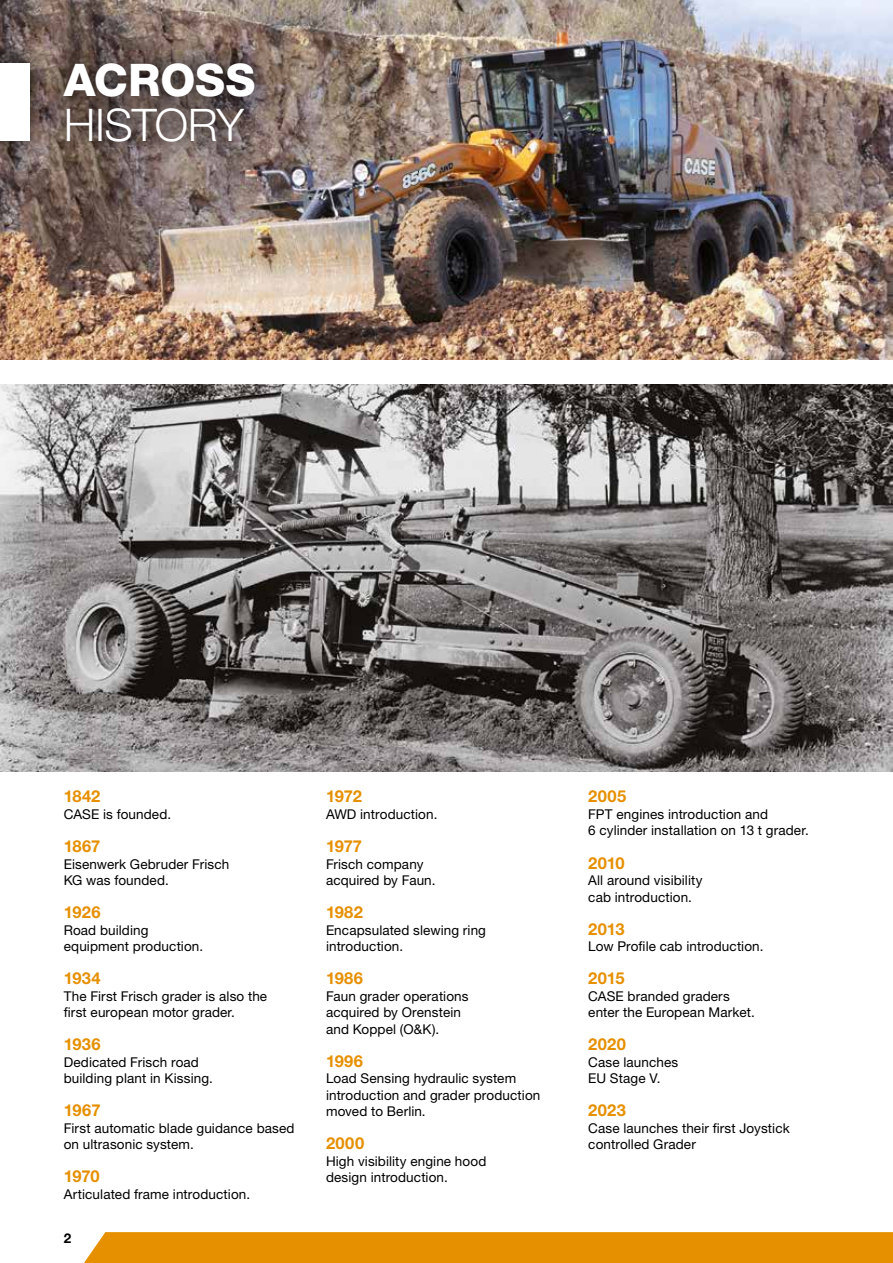
<style>
.page{position:relative;width:893px;height:1263px;background:#fff}
.page>*{position:absolute;margin:0;border:0;box-sizing:border-box;transform-origin:0 0}
.t1{font:300 45px "Helvetica Neue LT Pro";letter-spacing:-.02em;color:#fff}
.t2{font:800 45px "Helvetica Neue LT Pro";letter-spacing:-.005em;color:#fff}
.t3{font:700 16.5px "Helvetica Neue LT Pro";letter-spacing:.015em;color:#e69000}
.t4{font:13.5px/16.5px "Helvetica Neue LT Pro";letter-spacing:.01em;color:#000}
.t5{font:700 13.5px "Helvetica Neue LT Std";color:#000}
</style>
<div class="page">
<div style="left:84px;top:1232px;width:809px;height:31px;background:#e69000"></div>
<img style="left:0;top:0;width:893px;height:359px">
<img style="left:0;top:385px;width:893px;height:386px">
<div style="left:0;top:40px;width:278px;height:125px;background:#000;opacity:.8"></div>
<div style="left:0;top:64px;width:30px;height:77px;background:#fff"></div>
<h1 class="t2" style="left:64px;top:53px;width:193px">ACROSS</h1>
<h1 class="t1" style="left:64px;top:97px;width:182px">HISTORY</h1>
<p class="t3" style="left:64px;top:786px;width:38px">1842</p>
<p class="t4" style="left:64px;top:806px;width:109px">CASE is founded.</p>
<p class="t3" style="left:64px;top:836px;width:38px">1867</p>
<p class="t4" style="left:64px;top:855px;width:167px">Eisenwerk Gebruder Frisch<br>KG was founded.</p>
<p class="t3" style="left:64px;top:902px;width:38px">1926</p>
<p class="t4" style="left:64px;top:921px;width:141px">Road building equipment production.</p>
<p class="t3" style="left:64px;top:968px;width:38px">1934</p>
<p class="t4" style="left:64px;top:987px;width:205px">The First Frisch grader is also the first european motor grader.</p>
<p class="t3" style="left:64px;top:1034px;width:38px">1936</p>
<p class="t4" style="left:64px;top:1053px;width:151px">Dedicated Frisch road building plant in Kissing.</p>
<p class="t3" style="left:64px;top:1100px;width:38px">1967</p>
<p class="t4" style="left:64px;top:1119px;width:232px">First automatic blade guidance based on ultrasonic system.</p>
<p class="t3" style="left:64px;top:1166px;width:38px">1970</p>
<p class="t4" style="left:64px;top:1185px;width:188px">Articulated frame introduction.</p>
<p class="t5" style="left:64px;top:1229px;width:9px">2</p>
<p class="t3" style="left:326px;top:786px;width:37px">1972</p>
<p class="t4" style="left:326px;top:806px;width:113px">AWD introduction.</p>
<p class="t3" style="left:326px;top:836px;width:38px">1977</p>
<p class="t4" style="left:326px;top:855px;width:111px">Frisch company acquired by Faun.</p>
<p class="t3" style="left:326px;top:902px;width:38px">1982</p>
<p class="t4" style="left:326px;top:921px;width:162px">Encapsulated slewing ring introduction.</p>
<p class="t3" style="left:326px;top:968px;width:39px">1986</p>
<p class="t4" style="left:326px;top:987px;width:144px">Faun grader operations acquired by Orenstein and Koppel (O&amp;K).</p>
<p class="t3" style="left:326px;top:1050px;width:39px">1996</p>
<p class="t4" style="left:326px;top:1070px;width:216px">Load Sensing hydraulic system introduction and grader production moved to Berlin.</p>
<p class="t3" style="left:326px;top:1133px;width:40px">2000</p>
<p class="t4" style="left:326px;top:1152px;width:162px">High visibility engine hood design introduction.</p>
<p class="t3" style="left:588px;top:786px;width:39px">2005</p>
<p class="t4" style="left:588px;top:806px;width:222px">FPT engines introduction and<br>6 cylinder installation on 13 t grader.</p>
<p class="t3" style="left:588px;top:852px;width:38px">2010</p>
<p class="t4" style="left:588px;top:872px;width:116px">All around visibility cab introduction.</p>
<p class="t3" style="left:588px;top:918px;width:38px">2013</p>
<p class="t4" style="left:588px;top:938px;width:177px">Low Profile cab introduction.</p>
<p class="t3" style="left:588px;top:968px;width:38px">2015</p>
<p class="t4" style="left:588px;top:987px;width:168px">CASE branded graders enter the European Market.</p>
<p class="t3" style="left:588px;top:1034px;width:39px">2020</p>
<p class="t4" style="left:588px;top:1053px;width:92px">Case launches<br>EU Stage V.</p>
<p class="t3" style="left:588px;top:1100px;width:39px">2023</p>
<p class="t4" style="left:588px;top:1119px;width:203px">Case launches their first Joystick controlled Grader</p>
</div>
